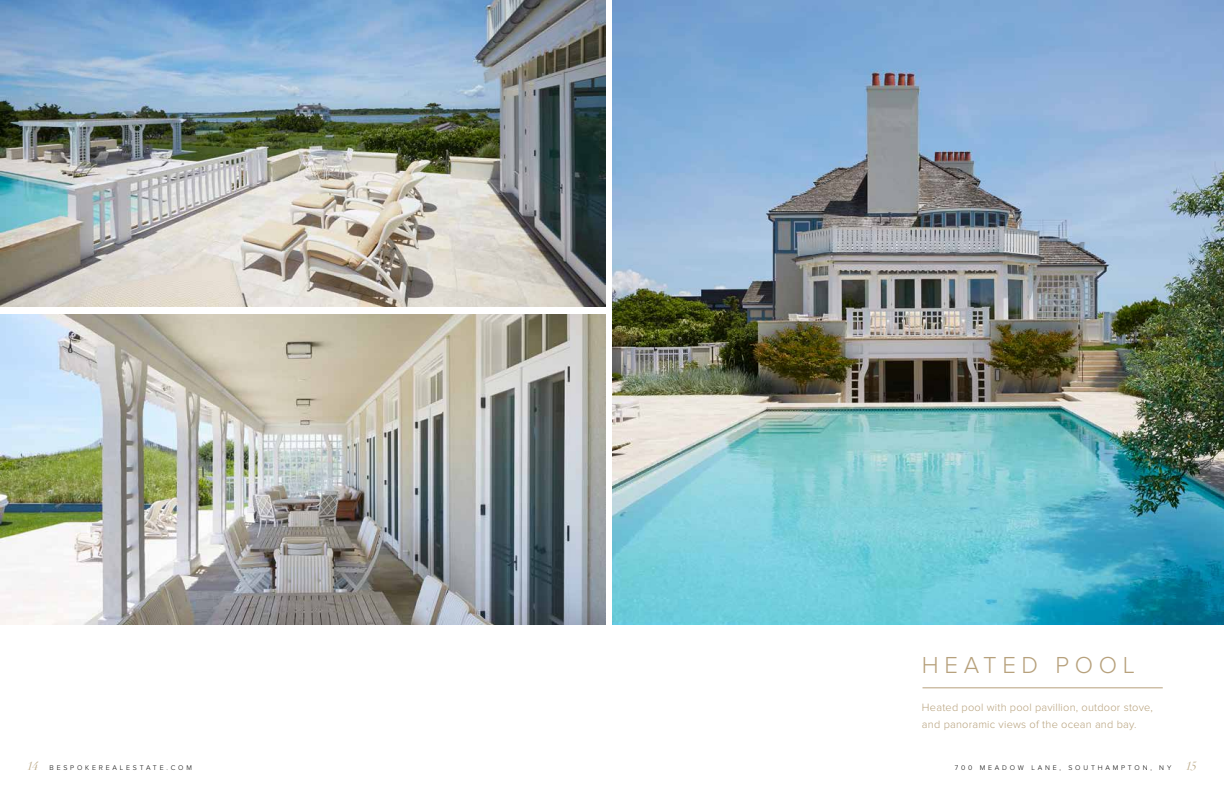
<style>
.page{position:relative;width:1224px;height:792px;background:#fff}
.page>*{position:absolute;margin:0;border:0;box-sizing:border-box;transform-origin:0 0}
.t1{font:300 24px "Proxima Nova";letter-spacing:.235em;color:#b7a17c}
.t2{font:italic 12px "Didot";color:#bcaa89}
.t3{font:300 11px/17.1px "Proxima Nova";letter-spacing:.02em;color:#b7a17c}
.t4{font:300 7px "Proxima Nova";letter-spacing:.4em;color:#000}
</style>
<div class="page">
<img style="left:612px;top:0;width:612px;height:625px">
<img style="left:0;top:0;width:606px;height:307px">
<img style="left:0;top:314px;width:606px;height:311px">
<hr style="left:922px;top:688px;width:241px;height:1px;background:#b7a17c">
<h1 class="t1" style="left:922px;top:652px;width:215px">HEATED POOL</h1>
<p class="t3" style="left:922px;top:699px;width:233px">Heated pool with pool pavillion, outdoor stove, and panoramic views of the ocean and bay.</p>
<p class="t2" style="left:27px;top:758px;width:13px">14</p>
<p class="t4" style="left:50px;top:764px;width:144px">BESPOKEREALESTATE.COM</p>
<p class="t4" style="left:955px;top:764px;width:218px">700 MEADOW LANE, SOUTHAMPTON, NY</p>
<p class="t2" style="left:1186px;top:758px;width:13px">15</p>
</div>
